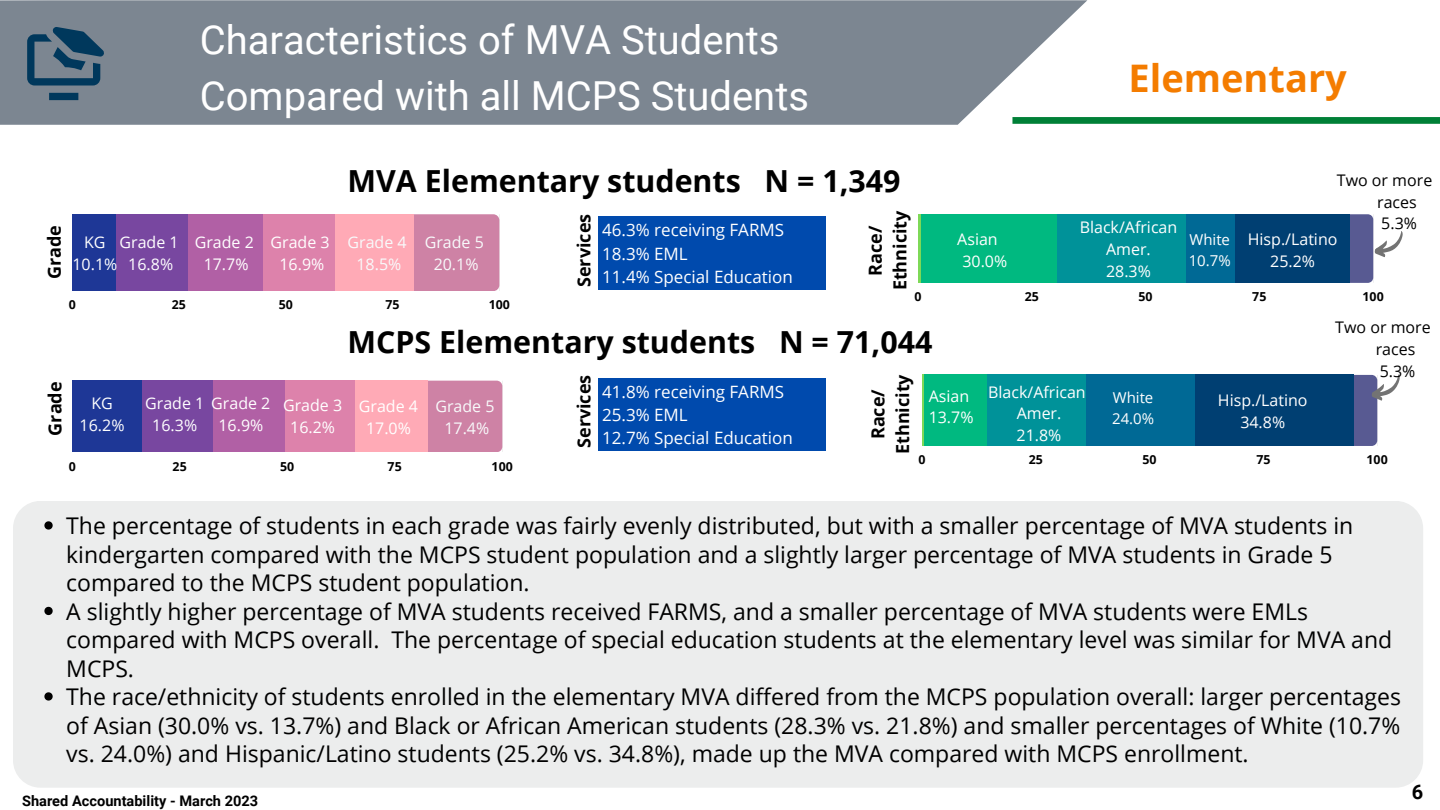
<style>
.page{position:relative;width:1440px;height:810px;background:#fff}
.page>*{position:absolute;margin:0;border:0;box-sizing:border-box;transform-origin:0 0}
.t1{font:40px "Roboto";color:#fff}
.t2{font:700 38px "Open Sans";color:#f47c00}
.t3{font:700 30.4px "Open Sans";color:#000}
.t4{font:23px/28.5px "Open Sans";color:#000}
.t5{font:700 20px "Roboto";color:#000}
.t6{font:700 18px "Open Sans";color:#000}
.t7{font:17px "Open Sans";color:#fff}
.t8{font:16px/21.8px "Open Sans";color:#fff;text-align:center}
.t9{font:16px/21.8px "Open Sans";color:#000}
.t10{font:16px "Open Sans";color:#f8fafb}
.t11{font:15px "Open Sans";color:#fff}
.t12{font:700 14.6px "Roboto";color:#000}
.t13{font:700 12.4px "Open Sans";color:#000}
</style>
<div class="page">
<svg style="left:0;top:0;width:1087px;height:125px;background:#848d97"></svg>
<div style="left:414px;top:214px;width:85px;height:77px;background:#ce82a5"></div>
<div style="left:72px;top:214px;width:342px;height:77px;background:#ffaab6"></div>
<div style="left:72px;top:214px;width:263px;height:77px;background:#dd82ab"></div>
<div style="left:72px;top:214px;width:191px;height:77px;background:#b160a5"></div>
<div style="left:72px;top:214px;width:115px;height:77px;background:#7847a0"></div>
<div style="left:72px;top:214px;width:43px;height:77px;background:#1e3796"></div>
<div style="left:598px;top:217px;width:228px;height:73px;background:#004aad"></div>
<svg style="left:918px;top:214px;width:485px;height:69px;background:#14888d"></svg>
<div style="left:428px;top:381px;width:74px;height:71px;background:#ce82a5"></div>
<div style="left:72px;top:381px;width:356px;height:71px;background:#ffaab6"></div>
<div style="left:72px;top:381px;width:282px;height:71px;background:#dd82ab"></div>
<div style="left:72px;top:381px;width:213px;height:71px;background:#b160a5"></div>
<div style="left:72px;top:381px;width:140px;height:71px;background:#7847a0"></div>
<div style="left:72px;top:381px;width:70px;height:71px;background:#1e3796"></div>
<div style="left:598px;top:378px;width:228px;height:73px;background:#004aad"></div>
<svg style="left:922px;top:374px;width:478px;height:72px;background:#10748b"></svg>
<div style="left:13px;top:501px;width:1410px;height:287px;background:#eceded;border-radius:27px"></div>
<svg style="left:44px;top:521px;width:9px;height:9px"></svg>
<svg style="left:44px;top:607px;width:9px;height:8px"></svg>
<svg style="left:44px;top:692px;width:9px;height:9px"></svg>
<svg style="left:27px;top:27px;width:77px;height:73px;background:#48657b"></svg>
<div style="left:1012px;top:117px;width:428px;height:7px;background:#008037"></div>
<p class="t1" style="left:200px;top:17px;width:581px">Characteristics of MVA Students</p>
<p class="t1" style="left:200px;top:73px;width:611px">Compared with all MCPS Students</p>
<p class="t6" style="left:42px;top:279px;width:56px;rotate:-90deg">Grade</p>
<p class="t8" style="left:270px;top:231px;width:61px">Grade 3</p>
<p class="t8" style="left:120px;top:231px;width:61px">Grade 1</p>
<p class="t8" style="left:128px;top:253px;width:46px">16.8%</p>
<p class="t8" style="left:195px;top:231px;width:61px">Grade 2</p>
<p class="t8" style="left:204px;top:253px;width:46px">17.7%</p>
<p class="t8" style="left:84px;top:231px;width:23px">KG</p>
<p class="t8" style="left:72px;top:253px;width:46px">10.1%</p>
<p class="t8" style="left:279px;top:253px;width:46px">16.9%</p>
<p class="t3" style="left:348px;top:160px;width:554px">MVA Elementary students N = 1,349</p>
<p class="t10" style="left:348px;top:231px;width:61px">Grade 4</p>
<p class="t10" style="left:357px;top:253px;width:46px">18.5%</p>
<p class="t10" style="left:425px;top:231px;width:61px">Grade 5</p>
<p class="t10" style="left:434px;top:253px;width:46px">20.1%</p>
<p class="t6" style="left:571px;top:287px;width:75px;rotate:-90deg">Services</p>
<p class="t7" style="left:602px;top:218px;width:184px">46.3% receiving FARMS</p>
<p class="t7" style="left:602px;top:241px;width:87px">18.3% EML</p>
<p class="t7" style="left:602px;top:265px;width:192px">11.4% Special Education</p>
<p class="t6" style="left:863px;top:276px;width:52px;rotate:-90deg">Race/</p>
<p class="t6" style="left:887px;top:290px;width:81px;rotate:-90deg">Ethnicity</p>
<p class="t8" style="left:957px;top:228px;width:42px">Asian</p>
<p class="t8" style="left:962px;top:250px;width:46px">30.0%</p>
<p class="t2" style="left:1129px;top:51px;width:220px">Elementary</p>
<p class="t8" style="left:1080px;top:216px;width:99px">Black/African<br>Amer.</p>
<p class="t8" style="left:1106px;top:260px;width:46px">28.3%</p>
<p class="t11" style="left:1189px;top:229px;width:42px">White</p>
<p class="t11" style="left:1189px;top:250px;width:44px">10.7%</p>
<p class="t9" style="left:1377px;top:169px;width:57px;text-indent:-40px">Two or more races</p>
<p class="t9" style="left:1381px;top:212px;width:37px">5.3%</p>
<p class="t8" style="left:1248px;top:228px;width:91px">Hisp./Latino</p>
<p class="t8" style="left:1270px;top:250px;width:46px">25.2%</p>
<p class="t13" style="left:69px;top:296px;width:9px">0</p>
<p class="t13" style="left:172px;top:296px;width:16px">25</p>
<p class="t13" style="left:279px;top:296px;width:16px">50</p>
<p class="t13" style="left:385px;top:296px;width:16px">75</p>
<p class="t13" style="left:489px;top:296px;width:23px">100</p>
<p class="t13" style="left:915px;top:288px;width:9px">0</p>
<p class="t13" style="left:1025px;top:288px;width:16px">25</p>
<p class="t13" style="left:1139px;top:288px;width:16px">50</p>
<p class="t13" style="left:1252px;top:288px;width:16px">75</p>
<p class="t13" style="left:1363px;top:288px;width:23px">100</p>
<p class="t6" style="left:42px;top:436px;width:56px;rotate:-90deg">Grade</p>
<p class="t8" style="left:91px;top:392px;width:23px">KG</p>
<p class="t8" style="left:80px;top:414px;width:46px">16.2%</p>
<p class="t8" style="left:145px;top:392px;width:127px">Grade 1 Grade 2</p>
<p class="t8" style="left:152px;top:414px;width:46px">16.3%</p>
<p class="t8" style="left:218px;top:414px;width:46px">16.9%</p>
<p class="t8" style="left:283px;top:394px;width:61px">Grade 3</p>
<p class="t8" style="left:290px;top:416px;width:46px">16.2%</p>
<p class="t3" style="left:348px;top:321px;width:586px">MCPS Elementary students N = 71,044</p>
<p class="t8" style="left:359px;top:395px;width:61px">Grade 4</p>
<p class="t8" style="left:366px;top:416px;width:46px">17.0%</p>
<p class="t10" style="left:435px;top:395px;width:61px">Grade 5</p>
<p class="t10" style="left:444px;top:416px;width:46px">17.4%</p>
<p class="t6" style="left:571px;top:448px;width:75px;rotate:-90deg">Services</p>
<p class="t7" style="left:602px;top:379px;width:184px">41.8% receiving FARMS</p>
<p class="t7" style="left:602px;top:403px;width:87px">25.3% EML</p>
<p class="t7" style="left:602px;top:426px;width:192px">12.7% Special Education</p>
<p class="t6" style="left:865px;top:439px;width:52px;rotate:-90deg">Race/</p>
<p class="t6" style="left:890px;top:454px;width:81px;rotate:-90deg">Ethnicity</p>
<p class="t8" style="left:929px;top:384px;width:42px">Asian</p>
<p class="t8" style="left:929px;top:406px;width:46px">13.7%</p>
<p class="t8" style="left:988px;top:380px;width:99px">Black/African</p>
<p class="t8" style="left:1017px;top:402px;width:46px">Amer.</p>
<p class="t8" style="left:1017px;top:424px;width:46px">21.8%</p>
<p class="t11" style="left:1113px;top:387px;width:42px">White</p>
<p class="t11" style="left:1112px;top:408px;width:44px">24.0%</p>
<p class="t8" style="left:1218px;top:389px;width:91px">Hisp./Latino</p>
<p class="t8" style="left:1240px;top:411px;width:46px">34.8%</p>
<p class="t9" style="left:1376px;top:316px;width:57px;text-indent:-40px">Two or more races</p>
<p class="t9" style="left:1380px;top:360px;width:37px">5.3%</p>
<p class="t13" style="left:69px;top:457px;width:9px">0</p>
<p class="t13" style="left:173px;top:457px;width:16px">25</p>
<p class="t13" style="left:280px;top:457px;width:16px">50</p>
<p class="t13" style="left:388px;top:457px;width:16px">75</p>
<p class="t13" style="left:492px;top:457px;width:23px">100</p>
<p class="t13" style="left:919px;top:451px;width:9px">0</p>
<p class="t13" style="left:1029px;top:451px;width:16px">25</p>
<p class="t13" style="left:1143px;top:451px;width:16px">50</p>
<p class="t13" style="left:1256px;top:451px;width:16px">75</p>
<p class="t13" style="left:1367px;top:451px;width:23px">100</p>
<p class="t4" style="left:66px;top:511px;width:1289px">The percentage of students in each grade was fairly evenly distributed, but with a smaller percentage of MVA students in kindergarten compared with the MCPS student population and a slightly larger percentage of MVA students in Grade 5 compared to the MCPS student population.</p>
<p class="t4" style="left:66px;top:596px;width:1327px">A slightly higher percentage of MVA students received FARMS, and a smaller percentage of MVA students were EMLs compared with MCPS overall. The percentage of special education students at the elementary level was similar for MVA and<br>MCPS.</p>
<p class="t4" style="left:66px;top:682px;width:1336px;text-align:justify">The race/ethnicity of students enrolled in the elementary MVA differed from the MCPS population overall: larger percentages of Asian (30.0% vs. 13.7%) and Black or African American students (28.3% vs. 21.8%) and smaller percentages of White (10.7% vs. 24.0%) and Hispanic/Latino students (25.2% vs. 34.8%), made up the MVA compared with MCPS enrollment.</p>
<p class="t12" style="left:22px;top:792px;width:238px">Shared Accountability - March 2023</p>
<p class="t5" style="left:1412px;top:781px;width:13px">6</p>
</div>
